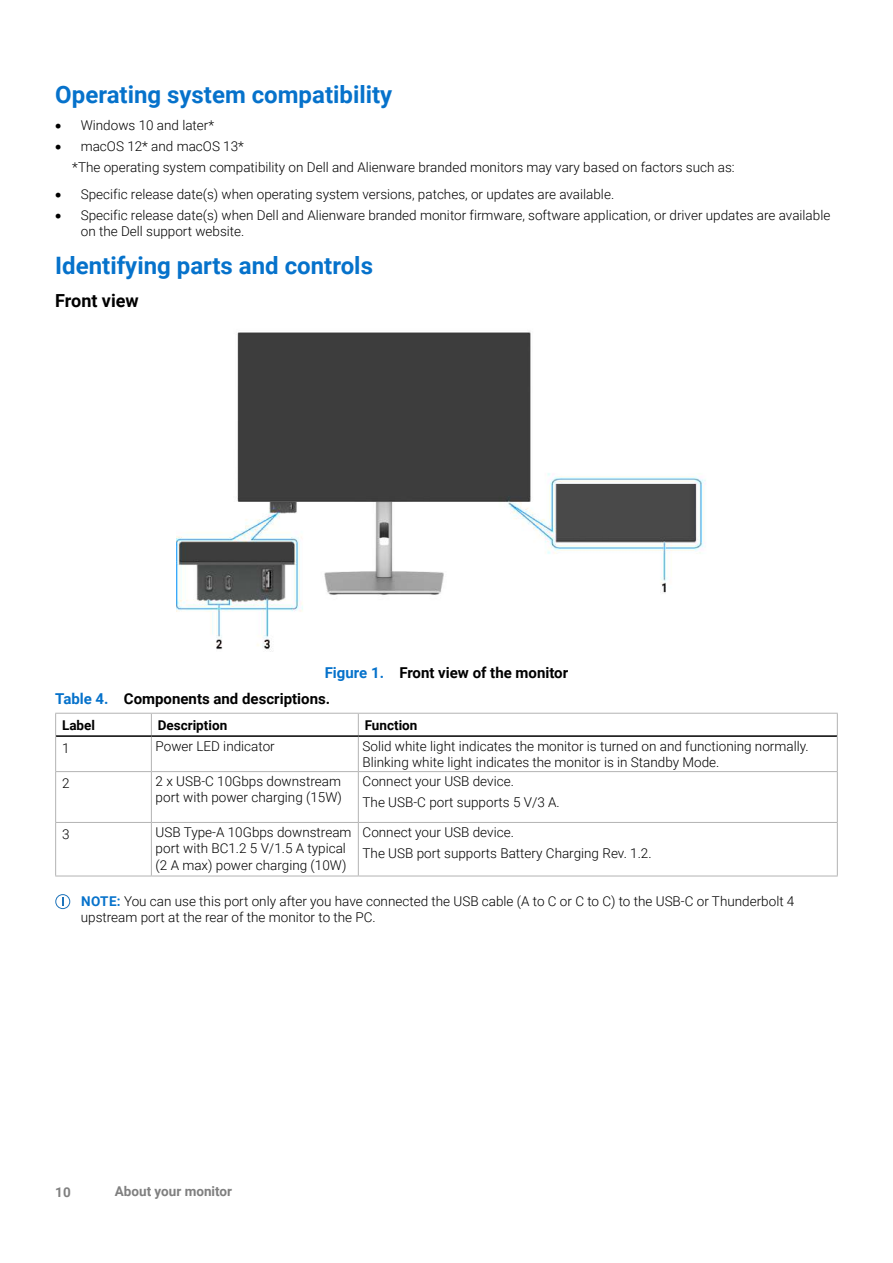
<style>
.page{position:relative;width:893px;height:1263px;background:#fff}
.page>*{position:absolute;margin:0;border:0;box-sizing:border-box;transform-origin:0 0}
.t1{font:700 24px "Roboto";color:#0672cb}
.t2{font:700 18px "Roboto";color:#000}
.t3{font:700 15px/26.5px "Roboto";color:#000}
.t4{font:300 13.5px/16.5px "Roboto";color:#000}
.t5{font:700 13.5px "Roboto";color:#000}
.t6{font:700 13.5px "Roboto";color:#808080}
.s1{color:#0672cb}
.s2{font-weight:700;color:#0672cb}
</style>
<div class="page">
<img style="left:176px;top:331px;width:530px;height:319px">
<hr style="left:55px;top:713px;width:96px;height:1px;background:#b3b3b3">
<svg style="left:55px;top:714px;width:1px;height:22px"></svg>
<hr style="left:151px;top:713px;width:207px;height:1px;background:#b3b3b3">
<svg style="left:151px;top:714px;width:1px;height:21px"></svg>
<hr style="left:358px;top:713px;width:480px;height:1px;background:#b3b3b3">
<svg style="left:358px;top:714px;width:1px;height:21px"></svg>
<svg style="left:837px;top:714px;width:1px;height:22px"></svg>
<hr style="left:56px;top:735px;width:95px;height:2px;background:#000">
<hr style="left:151px;top:735px;width:207px;height:2px;background:#000">
<hr style="left:358px;top:735px;width:479px;height:2px;background:#000">
<hr style="left:55px;top:736px;width:1px;height:35px;background:#b3b3b3">
<hr style="left:151px;top:737px;width:1px;height:34px;background:#b3b3b3">
<hr style="left:358px;top:737px;width:1px;height:34px;background:#b3b3b3">
<hr style="left:837px;top:736px;width:1px;height:35px;background:#b3b3b3">
<hr style="left:55px;top:771px;width:96px;height:1px;background:#b3b3b3">
<hr style="left:55px;top:772px;width:1px;height:50px;background:#b3b3b3">
<hr style="left:151px;top:771px;width:207px;height:1px;background:#b3b3b3">
<hr style="left:151px;top:772px;width:1px;height:50px;background:#b3b3b3">
<hr style="left:358px;top:771px;width:480px;height:1px;background:#b3b3b3">
<hr style="left:358px;top:772px;width:1px;height:50px;background:#b3b3b3">
<hr style="left:837px;top:772px;width:1px;height:50px;background:#b3b3b3">
<hr style="left:55px;top:822px;width:96px;height:1px;background:#b3b3b3">
<hr style="left:55px;top:823px;width:1px;height:53px;background:#b3b3b3">
<hr style="left:151px;top:822px;width:207px;height:1px;background:#b3b3b3">
<hr style="left:151px;top:823px;width:1px;height:53px;background:#b3b3b3">
<hr style="left:358px;top:822px;width:480px;height:1px;background:#b3b3b3">
<hr style="left:358px;top:823px;width:1px;height:53px;background:#b3b3b3">
<hr style="left:837px;top:823px;width:1px;height:53px;background:#b3b3b3">
<hr style="left:55px;top:876px;width:96px;height:1px;background:#b3b3b3">
<hr style="left:151px;top:876px;width:207px;height:1px;background:#b3b3b3">
<hr style="left:358px;top:876px;width:480px;height:1px;background:#b3b3b3">
<svg style="left:55px;top:894px;width:15px;height:15px"></svg>
<h1 class="t1" style="left:55px;top:78px;width:338px">Operating system compatibility</h1>
<p class="t4" style="left:55px;top:117px;width:160px">• Windows 10 and later*</p>
<p class="t4" style="left:72px;top:135px;width:664px;line-height:20.7px;text-indent:-17px">• macOS 12* and macOS 13*<br>*The operating system compatibility on Dell and Alienware branded monitors may vary based on factors such as:</p>
<p class="t4" style="left:55px;top:185px;width:560px">• Specific release date(s) when operating system versions, patches, or updates are available.</p>
<p class="t4" style="left:81px;top:206px;width:751px;text-indent:-26px">• Specific release date(s) when Dell and Alienware branded monitor firmware, software application, or driver updates are available on the Dell support website.</p>
<h1 class="t1" style="left:55px;top:248px;width:319px">Identifying parts and controls</h1>
<h2 class="t2" style="left:55px;top:288px;width:85px">Front view</h2>
<p class="t3" style="left:55px;top:659px;width:514px;text-indent:269px"><span class="s1">Figure 1.</span> Front view of the monitor<br><span class="s1">Table 4.</span> Components and descriptions.</p>
<p class="t5" style="left:62px;top:715px;width:35px">Label</p>
<p class="t5" style="left:158px;top:715px;width:71px">Description</p>
<p class="t5" style="left:365px;top:715px;width:54px">Function</p>
<p class="t4" style="left:62px;top:739px;width:9px">1</p>
<p class="t4" style="left:156px;top:737px;width:121px">Power LED indicator</p>
<p class="t4" style="left:363px;top:737px;width:448px">Solid white light indicates the monitor is turned on and functioning normally.<br>Blinking white light indicates the monitor is in Standby Mode.</p>
<p class="t4" style="left:62px;top:774px;width:9px">2</p>
<p class="t4" style="left:156px;top:772px;width:188px">2 x USB-C 10Gbps downstream port with power charging (15W)</p>
<p class="t4" style="left:363px;top:770px;width:199px;line-height:20.7px">Connect your USB device.<br>The USB-C port supports 5 V/3 A.</p>
<p class="t4" style="left:62px;top:825px;width:9px">3</p>
<p class="t4" style="left:156px;top:823px;width:197px">USB Type-A 10Gbps downstream port with BC1.2 5 V/1.5 A typical (2 A max) power charging (10W)</p>
<p class="t4" style="left:363px;top:821px;width:290px;line-height:20.7px">Connect your USB device.<br>The USB port supports Battery Charging Rev. 1.2.</p>
<p class="t4" style="left:81px;top:892px;width:715px"><span class="s2">NOTE:</span> You can use this port only after you have connected the USB cable (A to C or C to C) to the USB-C or Thunderbolt 4 upstream port at the rear of the monitor to the PC.</p>
<p class="t6" style="left:55px;top:1182px;width:17px">10</p>
<p class="t6" style="left:115px;top:1182px;width:119px">About your monitor</p>
</div>
